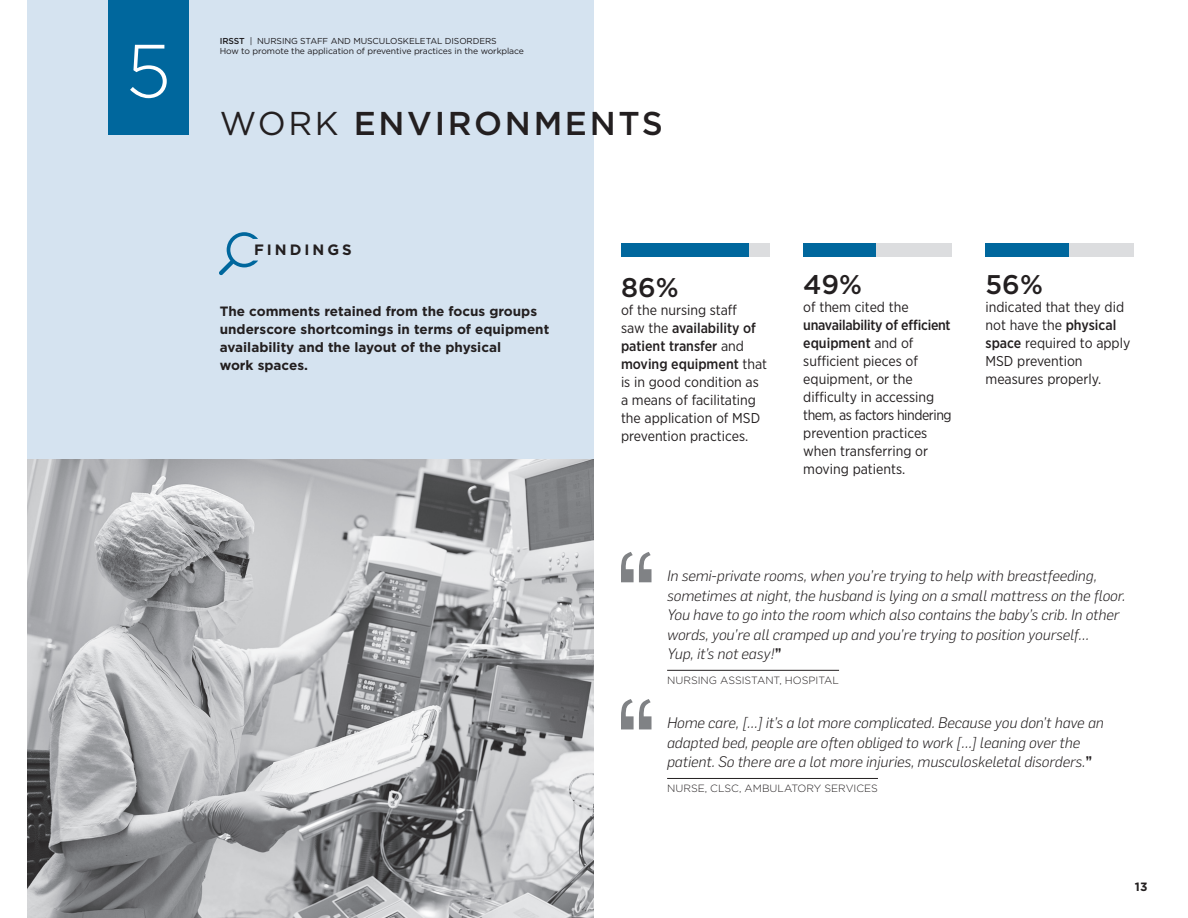
<style>
.page{position:relative;width:1188px;height:918px;background:#fff}
.page>*{position:absolute;margin:0;border:0;box-sizing:border-box;transform-origin:0 0}
.t1{font:300 75px "Gotham HTF";color:#fff}
.t2{font:500 33px "Gotham HTF";letter-spacing:.08em;color:#231f20}
.t3{font:500 27px "Gotham HTF";color:#231f20}
.t4{font:italic 300 15px/19.5px "Flama";color:#231f20}
.t5{font:700 15px "Gotham HTF";letter-spacing:.2em;color:#231f20}
.t6{font:14.25px/18px "Gotham Narrow";color:#231f20}
.t7{font:700 13.5px/18px "Gotham HTF";color:#231f20}
.t8{font:700 12px "Gotham HTF";color:#231f20}
.t9{font:300 10.5px "Gotham HTF";color:#231f20}
.t10{font:8.7px/10.5px "Gotham HTF";letter-spacing:-.01em;color:#231f20}
.s1{font-weight:500}
.s2{font-weight:400}
.s3{font-weight:500;font-style:normal}
</style>
<div class="page">
<div style="left:27px;top:0;width:567px;height:459px;background:#d5e3f0"></div>
<img style="left:27px;top:459px;width:567px;height:459px">
<hr style="left:667px;top:670px;width:172px;height:1px;background:#231f20">
<hr style="left:667px;top:778px;width:211px;height:1px;background:#231f20">
<div style="left:621px;top:243px;width:148px;height:13px;background:#dcdddf"></div>
<div style="left:621px;top:243px;width:128px;height:13px;background:#00679d"></div>
<div style="left:803px;top:243px;width:149px;height:13px;background:#dcdddf"></div>
<div style="left:986px;top:243px;width:148px;height:13px;background:#dcdddf"></div>
<div style="left:803px;top:243px;width:73px;height:13px;background:#00679d"></div>
<div style="left:986px;top:243px;width:83px;height:13px;background:#00679d"></div>
<div style="left:108px;top:0;width:81px;height:135px;background:#00679d"></div>
<svg style="left:219px;top:232px;width:39px;height:43px"></svg>
<svg style="left:621px;top:552px;width:31px;height:30px"></svg>
<svg style="left:621px;top:699px;width:31px;height:30px"></svg>
<h1 class="t1" style="left:126px;top:30px;width:47px">5</h1>
<p class="t10" style="left:220px;top:35px;width:306px"><span class="s1">IRSST</span> | NURSING STAFF AND MUSCULOSKELETAL DISORDERS<br>How to promote the application of preventive practices in the workplace</p>
<h2 class="t2" style="left:220px;top:105px;width:445px"><span class="s2">WORK</span> ENVIRONMENTS</h2>
<p class="t5" style="left:254px;top:241px;width:99px">FINDINGS</p>
<p class="t7" style="left:220px;top:302px;width:331px">The comments retained from the focus groups underscore shortcomings in terms of equipment availability and the layout of the physical<br>work spaces.</p>
<h3 class="t3" style="left:621px;top:272px;width:59px">86%</h3>
<p class="t6" style="left:621px;top:301px;width:148px">of the nursing staff<br>saw the <span class="s1">availability of patient transfer</span> and <span class="s1">moving equipment</span> that is in good condition as a means of facilitating the application of MSD prevention practices.</p>
<h3 class="t3" style="left:803px;top:269px;width:60px">49%</h3>
<p class="t6" style="left:803px;top:298px;width:107px">of them cited the</p>
<p class="t6" style="left:803px;top:316px;width:150px"><span class="s1">unavailability of efficient equipment</span> and of sufficient pieces of equipment, or the difficulty in accessing them, as factors hindering prevention practices when transferring or moving patients.</p>
<h3 class="t3" style="left:986px;top:269px;width:59px">56%</h3>
<p class="t6" style="left:986px;top:298px;width:146px">indicated that they did not have the <span class="s1">physical space</span> required to apply<br>MSD prevention measures properly.</p>
<p class="t4" style="left:667px;top:565px;width:460px">In semi-private rooms, when you’re trying to help with breastfeeding, sometimes at night, the husband is lying on a small mattress on the floor.<br>You have to go into the room which also contains the baby’s crib. In other words, you’re all cramped up and you’re trying to position yourself…<br>Yup, it’s not easy!<span class="s3">”</span></p>
<p class="t9" style="left:667px;top:675px;width:173px">NURSING ASSISTANT, HOSPITAL</p>
<p class="t4" style="left:667px;top:712px;width:438px">Home care, […] it’s a lot more complicated. Because you don’t have an adapted bed, people are often obliged to work […] leaning over the patient. So there are a lot more injuries, musculoskeletal disorders.<span class="s3">”</span></p>
<p class="t9" style="left:667px;top:783px;width:212px">NURSE, CLSC, AMBULATORY SERVICES</p>
<p class="t8" style="left:1135px;top:880px;width:14px">13</p>
</div>
